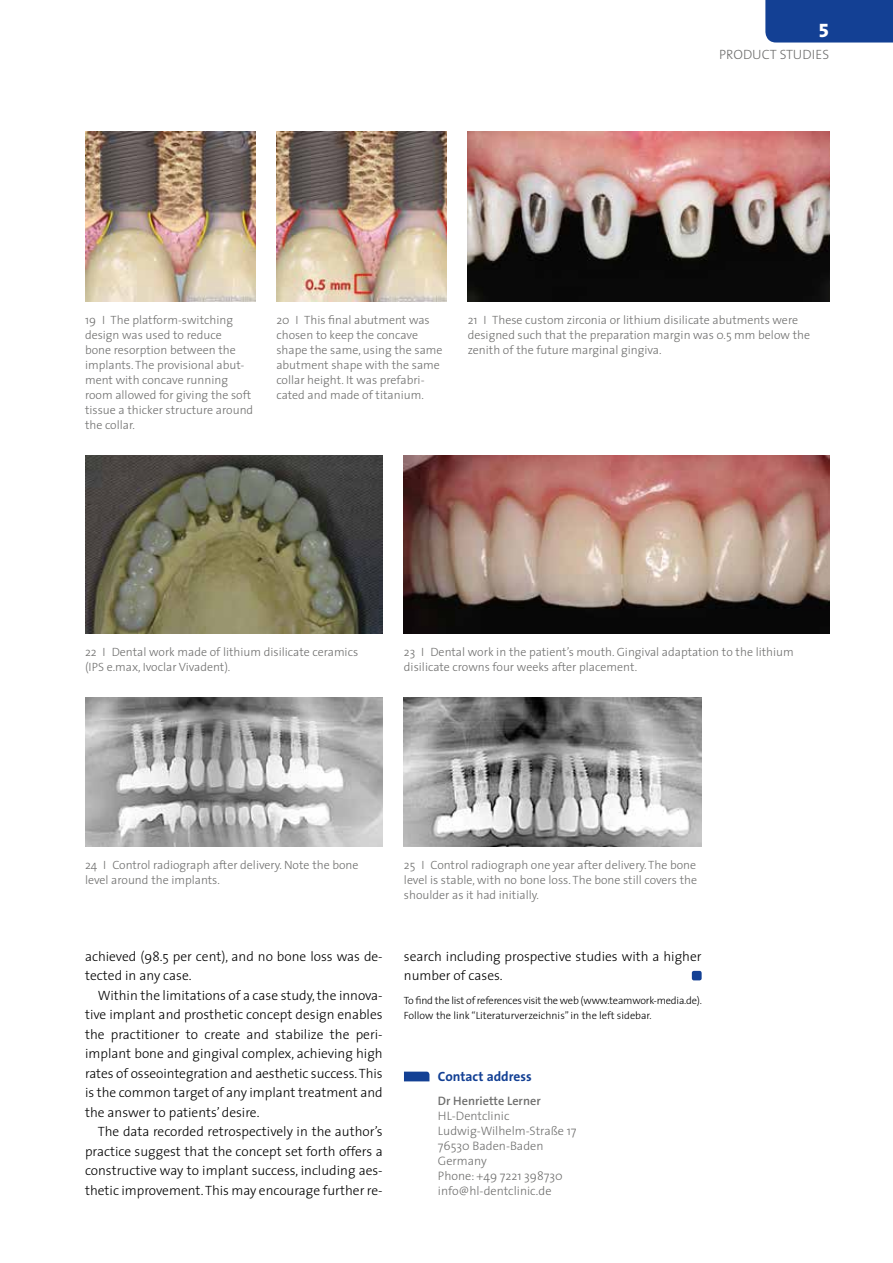
<style>
.page{position:relative;width:893px;height:1263px;background:#fff}
.page>*{position:absolute;margin:0;border:0;box-sizing:border-box;transform-origin:0 0}
.t1{font:19.5px "The Sans Extra Bold Expert";color:#fff}
.t2{font:300 13.5px/19.5px "The Sans";color:#000}
.t3{font:700 13.5px "The Sans";color:#134094}
.t4{font:13.5px "The Sans Light Caps";color:#6f6f6e}
.t5{font:300 12.3px/15px "The Sans";color:#6f6f6e}
.t6{font:600 12.3px "The Sans";color:#6f6f6e}
.t7{font:300 12px/15px "The Sans";color:#6f6f6e}
.t8{font:300 10.5px/15px "The Sans";letter-spacing:-.015em;color:#000}
</style>
<div class="page">
<div style="left:692px;top:971px;width:10px;height:9px;background:#134094;border-radius:2px"></div>
<svg style="left:404px;top:1071px;width:25px;height:10px"></svg>
<img style="left:404px;top:455px;width:425px;height:179px">
<img style="left:85px;top:697px;width:298px;height:149px">
<img style="left:404px;top:697px;width:298px;height:149px">
<img style="left:85px;top:132px;width:170px;height:170px">
<img style="left:276px;top:132px;width:170px;height:170px">
<img style="left:468px;top:132px;width:361px;height:170px">
<img style="left:85px;top:455px;width:298px;height:179px">
<div style="left:765px;top:0;width:128px;height:43px;background:#134094"></div>
<h1 class="t1" style="left:818px;top:14px;width:12px">5</h1>
<p class="t4" style="left:719px;top:43px;width:111px">PRODUCT STUDIES</p>
<p class="t7" style="left:85px;top:312px;width:170px">19 I The platform-switching design was used to reduce<br>bone resorption between the implants. The provisional abut&shy;ment with concave running room allowed for giving the soft tissue a thicker structure around the collar.</p>
<p class="t7" style="left:276px;top:312px;width:168px">20 I This final abutment was chosen to keep the concave shape the same, using the same abutment shape with the same collar height. It was prefabri&shy;cated and made of titanium.</p>
<p class="t7" style="left:468px;top:312px;width:344px">21 I These custom zirconia or lithium disilicate abutments were designed such that the preparation margin was 0.5 mm below the zenith of the future marginal gingiva.</p>
<p class="t7" style="left:85px;top:644px;width:275px">22 I Dental work made of lithium disilicate ceramics (IPS e.max, Ivoclar Vivadent).</p>
<p class="t7" style="left:404px;top:644px;width:391px">23 I Dental work in the patient’s mouth. Gingival adaptation to the lithium disilicate crowns four weeks after placement.</p>
<p class="t7" style="left:85px;top:856px;width:275px">24 I Control radiograph after delivery. Note the bone level around the implants.</p>
<p class="t7" style="left:404px;top:856px;width:295px;text-align:justify">25 I Control radiograph one year after delivery. The bone level is stable, with no bone loss. The bone still covers the shoulder as it had initially.</p>
<p class="t2" style="left:85px;top:946px;width:299px">achieved (98.5 per cent), and no bone loss was de&shy;tected in any case.</p>
<p class="t2" style="left:85px;top:985px;width:299px;text-align:justify;text-indent:13px">Within the limitations of a case study, the innova&shy;tive implant and prosthetic concept design enables the practitioner to create and stabilize the peri&shy;implant bone and gingival complex, achieving high rates of osseointegration and aesthetic success. This is the common target of any implant treatment and the answer to patients’ desire.</p>
<p class="t2" style="left:85px;top:1122px;width:299px;text-align:justify;text-indent:13px">The data recorded retrospectively in the author’s practice suggest that the concept set forth offers a constructive way to implant success, including aes&shy;thetic improvement. This may encourage further re-</p>
<p class="t2" style="left:404px;top:946px;width:299px">search including prospective studies with a higher number of cases.</p>
<p class="t8" style="left:404px;top:992px;width:300px">To find the list of references visit the web (www.teamwork-media.de).<br>Follow the link “Literaturverzeichnis” in the left sidebar.</p>
<p class="t3" style="left:438px;top:1065px;width:95px">Contact address</p>
<p class="t6" style="left:438px;top:1090px;width:104px">Dr Henriette Lerner</p>
<p class="t5" style="left:438px;top:1108px;width:140px">HL-Dentclinic<br>Ludwig-Wilhelm-Straße 17<br>76530 Baden-Baden<br>Germany<br>Phone: +49 7221 398730 info@hl-dentclinic.de</p>
</div>
